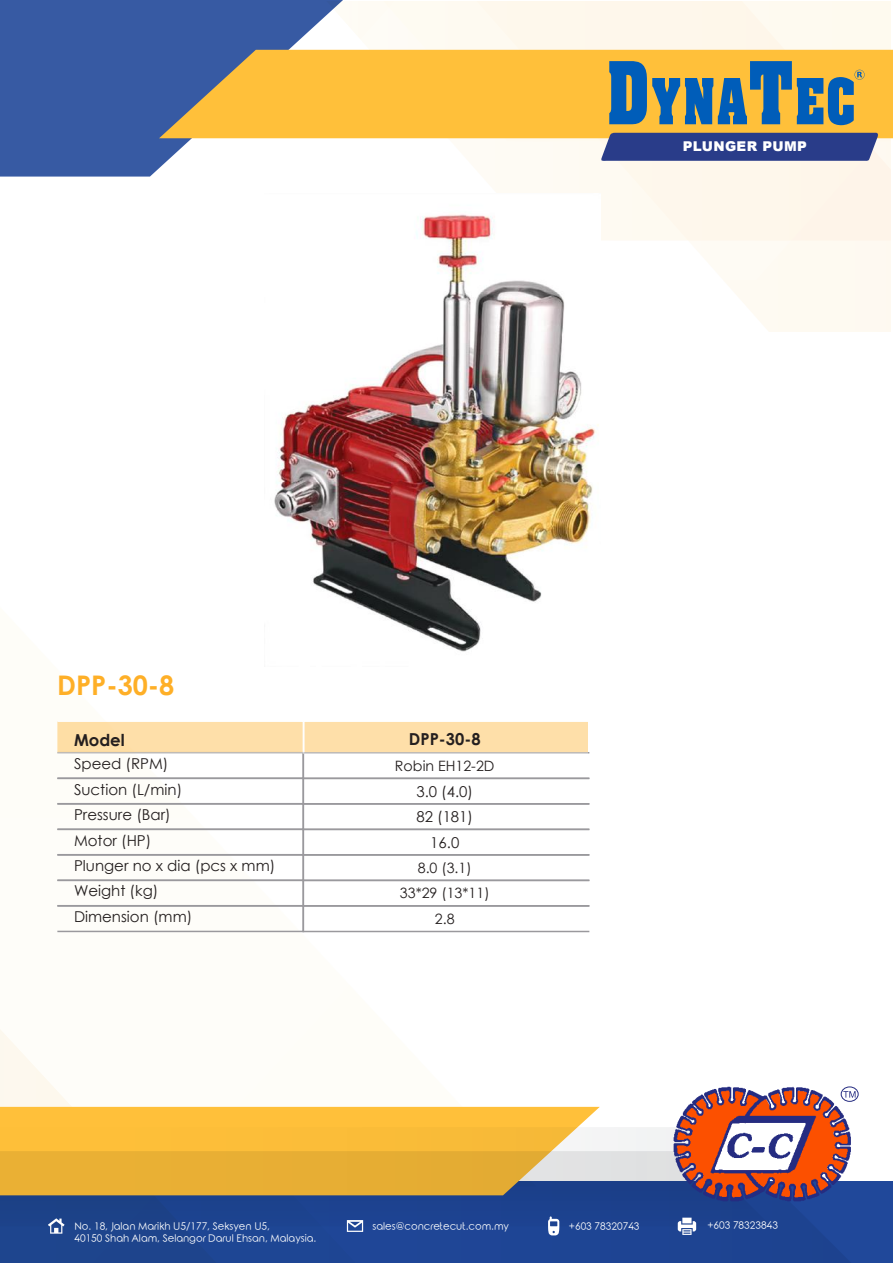
<style>
.page{position:relative;width:893px;height:1263px;background:#fff}
.page>*{position:absolute;margin:0;border:0;box-sizing:border-box;transform-origin:0 0}
.t1{font:700 27px "Century Gothic";color:#feaf27}
.t2{font:700 16.5px "Century Gothic";color:#241f1f}
.t3{font:15px/25.7px "Century Gothic";color:#241f1f}
.t4{font:14.25px "Century Gothic";color:#241f1f}
.t5{font:900 13.5px "Arial";letter-spacing:.025em;color:#fff}
.t6{font:10.05px/12.1px "Rounded Elegance";color:#fff}
</style>
<div class="page">
<div style="left:0;top:1181px;width:893px;height:82px;background:#20489a"></div>
<svg style="left:0;top:0;width:387px;height:177px;fill:#375aa3"></svg>
<svg style="left:159px;top:50px;width:734px;height:88px;background:#ecb643"></svg>
<div style="left:0;top:1107px;width:600px;height:20px;background:#ffc03a"></div>
<svg style="left:0;top:1127px;width:850px;height:136px"></svg>
<svg style="left:0;top:1151px;width:771px;height:75px"></svg>
<svg style="left:48px;top:1218px;width:17px;height:16px"></svg>
<svg style="left:548px;top:1216px;width:12px;height:20px"></svg>
<svg style="left:347px;top:1220px;width:17px;height:12px"></svg>
<img style="left:667px;top:1086px;width:191px;height:122px">
<svg style="left:675px;top:1090px;width:180px;height:109px"></svg>
<div style="left:841px;top:1086px;width:17px;height:16px;border:1px solid #252c81;border-radius:50%"></div>
<svg style="left:609px;top:61px;width:256px;height:64px;background:#788b7c"></svg>
<svg style="left:678px;top:1218px;width:18px;height:17px"></svg>
<svg style="left:600px;top:132px;width:278px;height:30px;background:#3e4c8d"></svg>
<div style="left:57px;top:777px;width:247px;height:28px;border:2px solid #9a999d"></div>
<div style="left:302px;top:777px;width:288px;height:28px;border:2px solid #9a999d"></div>
<div style="left:57px;top:720px;width:247px;height:34px;background:#fedfa9;border:2px solid #fff"></div>
<div style="left:303px;top:720px;width:285px;height:34px;background:#fedfa9;border:2px solid #fff"></div>
<div style="left:57px;top:803px;width:247px;height:27px;border:2px solid #9a999d"></div>
<div style="left:302px;top:803px;width:288px;height:27px;border:2px solid #9a999d"></div>
<div style="left:57px;top:828px;width:247px;height:28px;border:2px solid #9a999d"></div>
<div style="left:302px;top:828px;width:288px;height:28px;border:2px solid #9a999d"></div>
<div style="left:57px;top:854px;width:247px;height:27px;border:2px solid #9a999d"></div>
<div style="left:302px;top:854px;width:288px;height:27px;border:2px solid #9a999d"></div>
<div style="left:57px;top:879px;width:247px;height:28px;border:2px solid #9a999d"></div>
<div style="left:302px;top:879px;width:288px;height:28px;border:2px solid #9a999d"></div>
<div style="left:57px;top:905px;width:247px;height:27px;border:2px solid #9a999d"></div>
<div style="left:302px;top:905px;width:288px;height:27px;border:2px solid #9a999d"></div>
<img style="left:274px;top:214px;width:325px;height:438px">
<h3 class="t5" style="left:683px;top:137px;width:126px">PLUNGER PUMP</h3>
<h1 class="t1" style="left:57px;top:665px;width:119px">DPP-30-8</h1>
<h2 class="t2" style="left:74px;top:727px;width:52px">Model</h2>
<h3 class="t3" style="left:74px;top:750px;width:110px">Speed (RPM)<br>Suction (L/min)<br>Pressure (Bar)</h3>
<h2 class="t2" style="left:409px;top:726px;width:73px">DPP-30-8</h2>
<h3 class="t4" style="left:395px;top:756px;width:101px">Robin EH12-2D</h3>
<h3 class="t3" style="left:416px;top:778px;width:58px">3.0 (4.0)</h3>
<h3 class="t3" style="left:416px;top:804px;width:58px">82 (181)</h3>
<h3 class="t3" style="left:74px;top:827px;width:79px">Motor (HP)</h3>
<h3 class="t3" style="left:430px;top:829px;width:31px">16.0</h3>
<h3 class="t3" style="left:74px;top:852px;width:203px">Plunger no x dia (pcs x mm)</h3>
<h3 class="t4" style="left:418px;top:858px;width:55px">8.0 (3.1)</h3>
<h3 class="t3" style="left:74px;top:878px;width:86px">Weight (kg)</h3>
<h3 class="t4" style="left:400px;top:883px;width:91px">33*29 (13*11)</h3>
<h3 class="t3" style="left:74px;top:903px;width:120px">Dimension (mm)</h3>
<h3 class="t4" style="left:435px;top:909px;width:21px">2.8</h3>
<p class="t6" style="left:74px;top:1221px;width:243px">No. 18, Jalan Marikh U5/177, Seksyen U5,<br>40150 Shah Alam, Selangor Darul Ehsan, Malaysia.</p>
<p class="t6" style="left:373px;top:1221px;width:138px">sales@concretecut.com.my</p>
<p class="t6" style="left:569px;top:1221px;width:72px">+603 78320743</p>
<p class="t6" style="left:707px;top:1220px;width:72px">+603 78323843</p>
</div>
